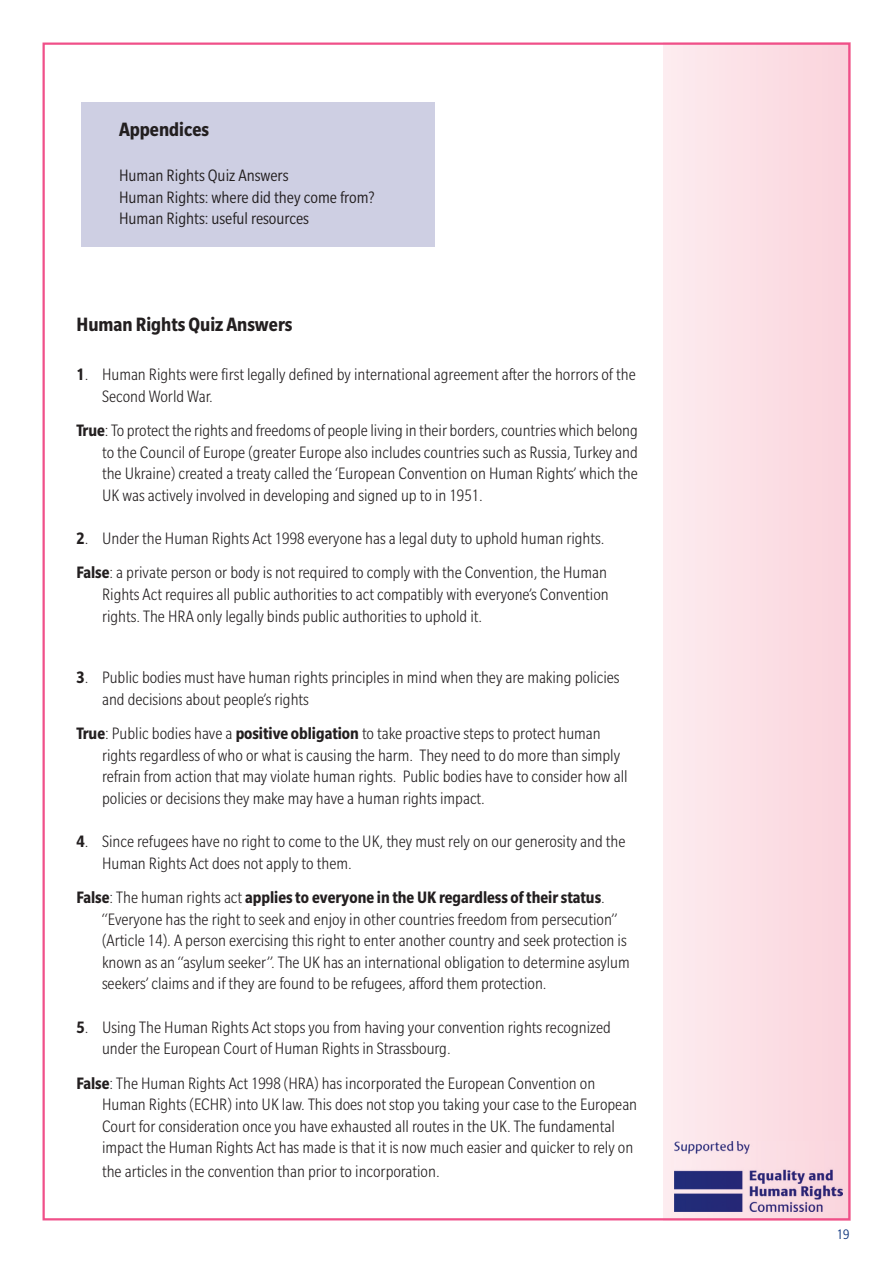
<style>
.page{position:relative;width:893px;height:1263px;background:#fff}
.page>*{position:absolute;margin:0;border:0;box-sizing:border-box;transform-origin:0 0}
.t1{font:700 condensed 21px "Slate";color:#231f20}
.t2{font:300 condensed 18px/21.6px "Slate";color:#231f20}
.t3{font:condensed 18px/21.6px "Slate";color:#231f20}
.t4{font:condensed 15px "Slate";color:#113880}
.s1{font-weight:700}
</style>
<div class="page">
<div style="left:663px;top:43px;width:187px;height:1177px;background:#fcdfe6"></div>
<div style="left:81px;top:102px;width:354px;height:145px;background:#cecfe3"></div>
<img style="left:674px;top:1141px;width:168px;height:70px">
<p class="t1" style="left:119px;top:122px;width:91px">Appendices</p>
<p class="t3" style="left:119px;top:166px;width:257px">Human Rights Quiz Answers<br>Human Rights: where did they come from?<br>Human Rights: useful resources</p>
<p class="t1" style="left:77px;top:317px;width:217px">Human Rights Quiz Answers</p>
<p class="t2" style="left:102px;top:365px;width:535px;text-indent:-26px"><span class="s1">1</span>. Human Rights were first legally defined by international agreement after the horrors of the<br>Second World War.</p>
<p class="t2" style="left:102px;top:421px;width:537px;text-align:justify;text-indent:-26px"><span class="s1">True</span>:To protect therightsand freedoms of peopleliving in their borders,countries which belong to the Council of Europe (greater Europe also includes countries such as Russia, Turkey and the Ukraine) created a treaty called the ‘European Convention on Human Rights’ which the UK was actively involved in developing and signed up to in 1951.</p>
<p class="t2" style="left:77px;top:522px;width:532px;line-height:34.3px"><span class="s1">2</span>. Under the Human Rights Act 1998 everyone has a legal duty to uphold human rights.<br><span class="s1">False</span>: a private person or body is not required to comply with the Convention, the Human</p>
<p class="t2" style="left:102px;top:585px;width:508px">Rights Act requires all public authorities to act compatibly with everyone’s Convention rights. The HRA only legally binds public authorities to uphold it.</p>
<p class="t2" style="left:102px;top:668px;width:519px;text-indent:-26px"><span class="s1">3</span>. Public bodies must have human rights principles in mind when they are making policies and decisions about people’s rights</p>
<p class="t2" style="left:102px;top:724px;width:527px;text-indent:-26px"><span class="s1">True</span>: Public bodies have a <span class="s1">positive obligation</span> to take proactive steps to protect human rights regardless of who or what is causing the harm. They need to do more than simply refrain from action that may violate human rights. Public bodies have to consider how all policies or decisions they make may have a human rights impact.</p>
<p class="t2" style="left:102px;top:832px;width:525px;text-indent:-26px"><span class="s1">4</span>. Since refugees have no right to come to the UK, they must rely on our generosity and the<br>Human Rights Act does not apply to them.</p>
<p class="t2" style="left:102px;top:888px;width:529px;text-indent:-26px"><span class="s1">False</span>: The human rights act <span class="s1">appliesto everyone in the UK regardless oftheirstatus</span>. “Everyone has the right to seek and enjoy in other countries freedom from persecution” (Article 14). A person exercising this right to enter another country and seek protection is known as an “asylum seeker”. The UK has an international obligation to determine asylum seekers’ claims and if they are found to be refugees, afford them protection.</p>
<p class="t2" style="left:102px;top:1017px;width:510px;text-indent:-26px"><span class="s1">5</span>. Using The Human Rights Act stops you from having your convention rights recognized under the European Court of Human Rights in Strassbourg.</p>
<p class="t2" style="left:102px;top:1073px;width:537px;text-indent:-26px"><span class="s1">False</span>: The Human Rights Act 1998 (HRA) has incorporated the European Convention on Human Rights (ECHR) into UK law. This does not stop you taking your case to the European Court for consideration once you have exhausted all routes in the UK. The fundamental impact the Human Rights Act has made is that it is now much easier and quicker to rely on</p>
<p class="t2" style="left:102px;top:1162px;width:339px">the articles in the convention than prior to incorporation.</p>
<p class="t4" style="left:837px;top:1229px;width:14px">19</p>
</div>
